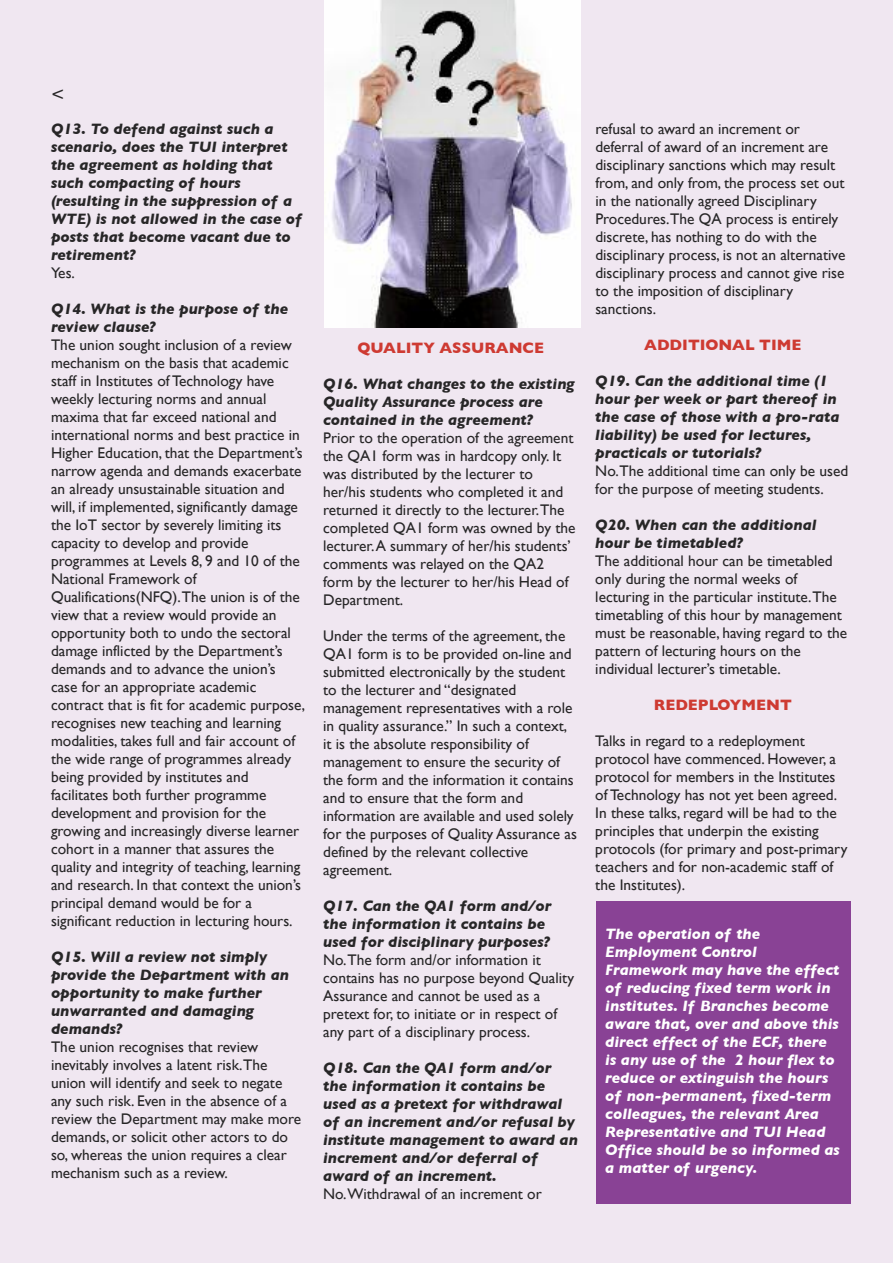
<style>
.page{position:relative;width:893px;height:1263px;background:#f0e7f1}
.page>*{position:absolute;margin:0;border:0;box-sizing:border-box;transform-origin:0 0}
.t1{font:18px "Helvetica";color:#272627}
.t2{font:15.3px/18px "Gill Sans";color:#272627}
.t3{font:italic 700 15.3px/18px "Gill Sans";color:#272627}
.t4{font:italic 700 15.3px/18px "Gill Sans";color:#fff}
.t5{font:700 15.3px "Gill Sans";color:#ce3a32}
</style>
<div class="page">
<img style="left:324px;top:0;width:256px;height:327px">
<div style="left:596px;top:901px;width:254px;height:303px;background:#894295"></div>
<p class="t1" style="left:52px;top:85px;width:12px">&lt;</p>
<p class="t3" style="left:51px;top:120px;width:252px">Q13. To defend against such a scenario, does the TUI interpret the agreement as holding that such compacting of hours (resulting in the suppression of a<br>WTE) is not allowed in the case of posts that become vacant due to retirement?</p>
<p class="t2" style="left:51px;top:264px;width:25px">Yes.</p>
<p class="t3" style="left:51px;top:300px;width:239px">Q14. What is the purpose of the review clause?</p>
<p class="t2" style="left:51px;top:336px;width:256px">The union sought inclusion of a review mechanism on the basis that academic staff in Institutes of Technology have weekly lecturing norms and annual maxima that far exceed national and international norms and best practice in Higher Education, that the Department’s narrow agenda and demands exacerbate an already unsustainable situation and will, if implemented, significantly damage the IoT sector by severely limiting its capacity to develop and provide programmes at Levels 8, 9 and 10 of the National Framework of Qualifications(NFQ).The union is of the view that a review would provide an opportunity both to undo the sectoral damage inflicted by the Department’s demands and to advance the union’s case for an appropriate academic contract that is fit for academic purpose, recognises new teaching and learning modalities, takes full and fair account of the wide range of programmes already being provided by institutes and facilitates both further programme development and provision for the growing and increasingly diverse learner cohort in a manner that assures the quality and integrity of teaching, learning and research. In that context the union’s principal demand would be for a significant reduction in lecturing hours.</p>
<p class="t3" style="left:51px;top:948px;width:240px">Q15. Will a review not simply provide the Department with an opportunity to make further unwarranted and damaging demands?</p>
<p class="t2" style="left:51px;top:1038px;width:252px">The union recognises that review inevitably involves a latent risk.The union will identify and seek to negate any such risk. Even in the absence of a review the Department may make more demands, or solicit other actors to do so, whereas the union requires a clear mechanism such as a review.</p>
<p class="t5" style="left:357px;top:339px;width:188px">QUALITY ASSURANCE</p>
<p class="t3" style="left:323px;top:375px;width:253px">Q16. What changes to the existing<br>Quality Assurance process are contained in the agreement?</p>
<p class="t2" style="left:323px;top:429px;width:254px">Prior to the operation of the agreement the QA1 form was in hardcopy only. It was distributed by the lecturer to her/his students who completed it and returned it directly to the lecturer.The completed QA1 form was owned by the lecturer.A summary of her/his students’ comments was relayed on the QA2 form by the lecturer to her/his Head of Department.</p>
<p class="t2" style="left:323px;top:627px;width:255px">Under the terms of the agreement, the QA1 form is to be provided on-line and submitted electronically by the student to the lecturer and “designated management representatives with a role in quality assurance.” In such a context, it is the absolute responsibility of management to ensure the security of the form and the information it contains and to ensure that the form and information are available and used solely for the purposes of Quality Assurance as defined by the relevant collective agreement.</p>
<p class="t3" style="left:323px;top:897px;width:230px">Q17. Can the QA1 form and/or the information it contains be used for disciplinary purposes?</p>
<p class="t2" style="left:323px;top:951px;width:252px">No.The form and/or information it contains has no purpose beyond Quality Assurance and cannot be used as a pretext for, to initiate or in respect of any part of a disciplinary process.</p>
<p class="t3" style="left:323px;top:1059px;width:256px">Q18. Can the QA1 form and/or the information it contains be used as a pretext for withdrawal of an increment and/or refusal by institute management to award an increment and/or deferral of award of an increment.</p>
<p class="t2" style="left:323px;top:1185px;width:220px">No.Withdrawal of an increment or</p>
<p class="t2" style="left:595px;top:120px;width:252px">refusal to award an increment or deferral of award of an increment are disciplinary sanctions which may result from, and only from, the process set out in the nationally agreed Disciplinary Procedures.The QA process is entirely discrete, has nothing to do with the disciplinary process, is not an alternative disciplinary process and cannot give rise to the imposition of disciplinary sanctions.</p>
<p class="t5" style="left:644px;top:336px;width:159px">ADDITIONAL TIME</p>
<p class="t3" style="left:595px;top:372px;width:246px">Q19. Can the additional time (1 hour per week or part thereof in the case of those with a pro-rata liability) be used for lectures, practicals or tutorials?</p>
<p class="t2" style="left:595px;top:462px;width:254px">No.The additional time can only be used for the purpose of meeting students.</p>
<p class="t3" style="left:595px;top:516px;width:223px">Q20. When can the additional hour be timetabled?</p>
<p class="t2" style="left:595px;top:552px;width:253px">The additional hour can be timetabled only during the normal weeks of lecturing in the particular institute.The timetabling of this hour by management must be reasonable, having regard to the pattern of lecturing hours on the individual lecturer’s timetable.</p>
<p class="t5" style="left:654px;top:696px;width:139px">REDEPLOYMENT</p>
<p class="t2" style="left:595px;top:732px;width:254px">Talks in regard to a redeployment protocol have commenced. However, a protocol for members in the Institutes of Technology has not yet been agreed.<br>In these talks, regard will be had to the principles that underpin the existing protocols (for primary and post-primary teachers and for non-academic staff of the Institutes).</p>
<p class="t4" style="left:605px;top:925px;width:236px">The operation of the<br>Employment Control<br>Framework may have the effect of reducing fixed term work in institutes. If Branches become aware that, over and above this direct effect of the ECF, there is any use of the 2 hour flex to reduce or extinguish the hours of non-permanent, fixed-term colleagues, the relevant Area<br>Representative and TUI Head<br>Office should be so informed as a matter of urgency.</p>
</div>
